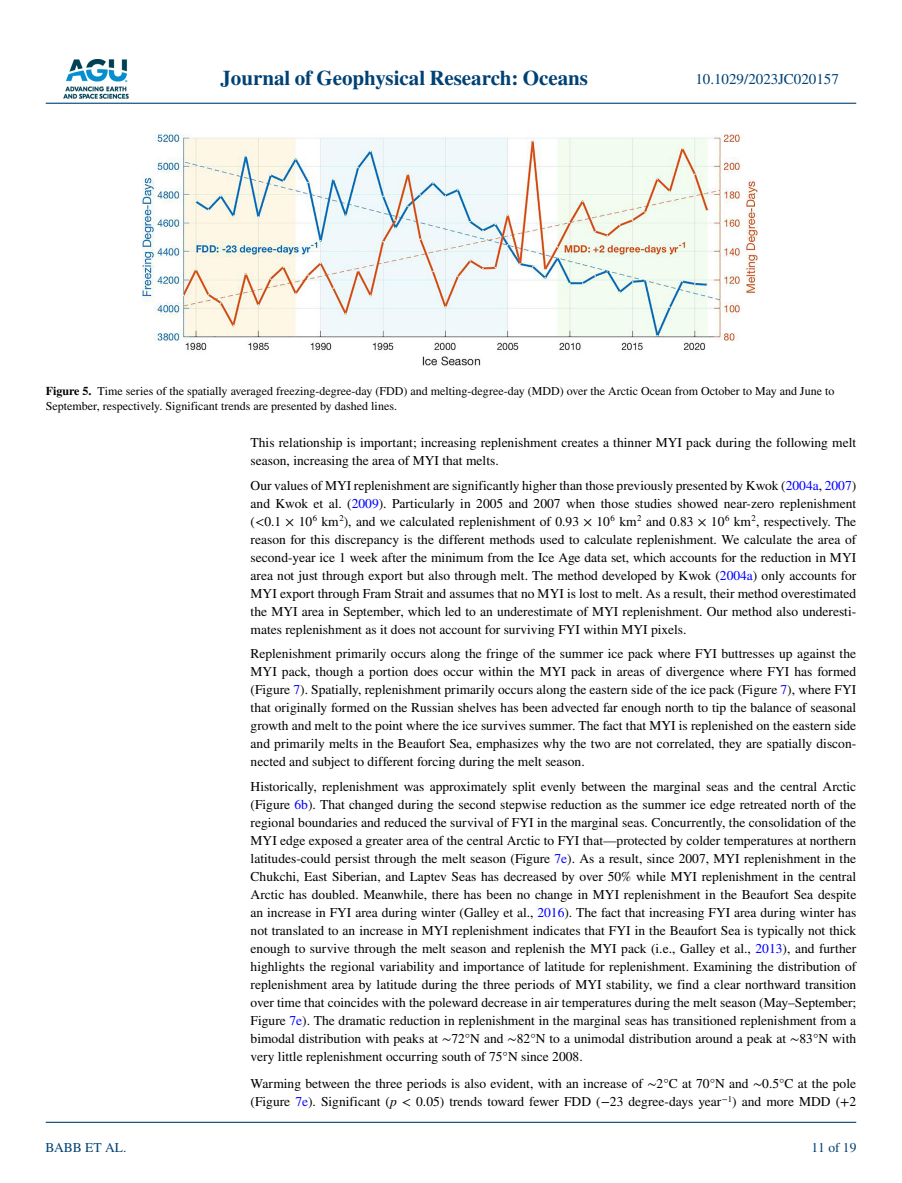
<style>
.page{position:relative;width:902px;height:1183px;background:#fff}
.page>*{position:absolute;margin:0;border:0;box-sizing:border-box;transform-origin:0 0}
.t1{font:700 21px "STIX";color:#004174}
.t2{font:15px "STIX";color:#004174}
.t3{font:13.5px/18px "STIX";color:#000;text-align:justify}
.t4{font:13.5px "STIX";color:#004174}
.t5{font:12px/15px "STIX";color:#000}
.s1{font-weight:700}
.s2{color:#00f}
.s3{font-style:italic}
</style>
<div class="page">
<img style="left:63px;top:60px;width:65px;height:39px">
<hr style="left:46px;top:103px;width:810px;height:1px;background:#004174">
<hr style="left:46px;top:1121px;width:810px;height:1px;background:#004174">
<img style="left:142px;top:134px;width:616px;height:232px">
<h1 class="t1" style="left:220px;top:66px;width:369px">Journal of Geophysical Research: Oceans</h1>
<p class="t2" style="left:695px;top:69px;width:145px">10.1029/2023JC020157</p>
<p class="t5" style="left:46px;top:384px;width:790px"><span class="s1">Figure 5.</span> Time series of the spatially averaged freezing-degree-day (FDD) and melting-degree-day (MDD) over the Arctic Ocean from October to May and June to<br>September, respectively. Significant trends are presented by dashed lines.</p>
<p class="t4" style="left:45px;top:1138px;width:82px">BABB ET AL.</p>
<p class="t3" style="left:250px;top:434px;width:607px">This relationship is important; increasing replenishment creates a thinner MYI pack during the following melt season, increasing the area of MYI that melts.</p>
<p class="t3" style="left:250px;top:477px;width:607px">Our values of MYI replenishment are significantly higher than those previously presented by Kwok (<span class="s2">2004a</span>, <span class="s2">2007</span>) and Kwok et al. (<span class="s2">2009</span>). Particularly in 2005 and 2007 when those studies showed near-zero replenishment (&lt;0.1 × 10<sup>6</sup> km<sup>2</sup>), and we calculated replenishment of 0.93 × 10<sup>6</sup> km<sup>2</sup> and 0.83 × 10<sup>6</sup> km<sup>2</sup>, respectively. The reason for this discrepancy is the different methods used to calculate replenishment. We calculate the area of second-year ice 1 week after the minimum from the Ice Age data set, which accounts for the reduction in MYI area not just through export but also through melt. The method developed by Kwok (<span class="s2">2004a</span>) only accounts for MYI export through Fram Strait and assumes that no MYI is lost to melt. As a result, their method overestimated the MYI area in September, which led to an underestimate of MYI replenishment. Our method also underesti&shy;mates replenishment as it does not account for surviving FYI within MYI pixels.</p>
<p class="t3" style="left:250px;top:645px;width:607px">Replenishment primarily occurs along the fringe of the summer ice pack where FYI buttresses up against the MYI pack, though a portion does occur within the MYI pack in areas of divergence where FYI has formed (Figure <span class="s2">7</span>). Spatially, replenishment primarily occurs along the eastern side of the ice pack (Figure <span class="s2">7</span>), where FYI that originally formed on the Russian shelves has been advected far enough north to tip the balance of seasonal growth and melt to the point where the ice survives summer. The fact that MYI is replenished on the eastern side and primarily melts in the Beaufort Sea, emphasizes why the two are not correlated, they are spatially discon&shy;nected and subject to different forcing during the melt season.</p>
<p class="t3" style="left:250px;top:778px;width:607px">Historically, replenishment was approximately split evenly between the marginal seas and the central Arctic (Figure <span class="s2">6b</span>). That changed during the second stepwise reduction as the summer ice edge retreated north of the regional boundaries and reduced the survival of FYI in the marginal seas. Concurrently, the consolidation of the MYI edge exposed a greater area of the central Arctic to FYI that—protected by colder temperatures at northern latitudes-could persist through the melt season (Figure <span class="s2">7e</span>). As a result, since 2007, MYI replenishment in the Chukchi, East Siberian, and Laptev Seas has decreased by over 50% while MYI replenishment in the central Arctic has doubled. Meanwhile, there has been no change in MYI replenishment in the Beaufort Sea despite an increase in FYI area during winter (Galley et al., <span class="s2">2016</span>). The fact that increasing FYI area during winter has not translated to an increase in MYI replenishment indicates that FYI in the Beaufort Sea is typically not thick enough to survive through the melt season and replenish the MYI pack (i.e., Galley et al., <span class="s2">2013</span>), and further highlights the regional variability and importance of latitude for replenishment. Examining the distribution of replenishment area by latitude during the three periods of MYI stability, we find a clear northward transition over time that coincides with the poleward decrease in air temperatures during the melt season (May–September; Figure <span class="s2">7e</span>). The dramatic reduction in replenishment in the marginal seas has transitioned replenishment from a bimodal distribution with peaks at ∼72°N and ∼82°N to a unimodal distribution around a peak at ∼83°N with very little replenishment occurring south of 75°N since 2008.</p>
<p class="t3" style="left:250px;top:1075px;width:607px">Warming between the three periods is also evident, with an increase of ∼2°C at 70°N and ∼0.5°C at the pole (Figure <span class="s2">7e</span>). Significant (<span class="s3">p</span> &lt; 0.05) trends toward fewer FDD (−23 degree-days year<sup>−1</sup>) and more MDD (+2</p>
<p class="t4" style="left:811px;top:1138px;width:46px">11 of 19</p>
</div>
